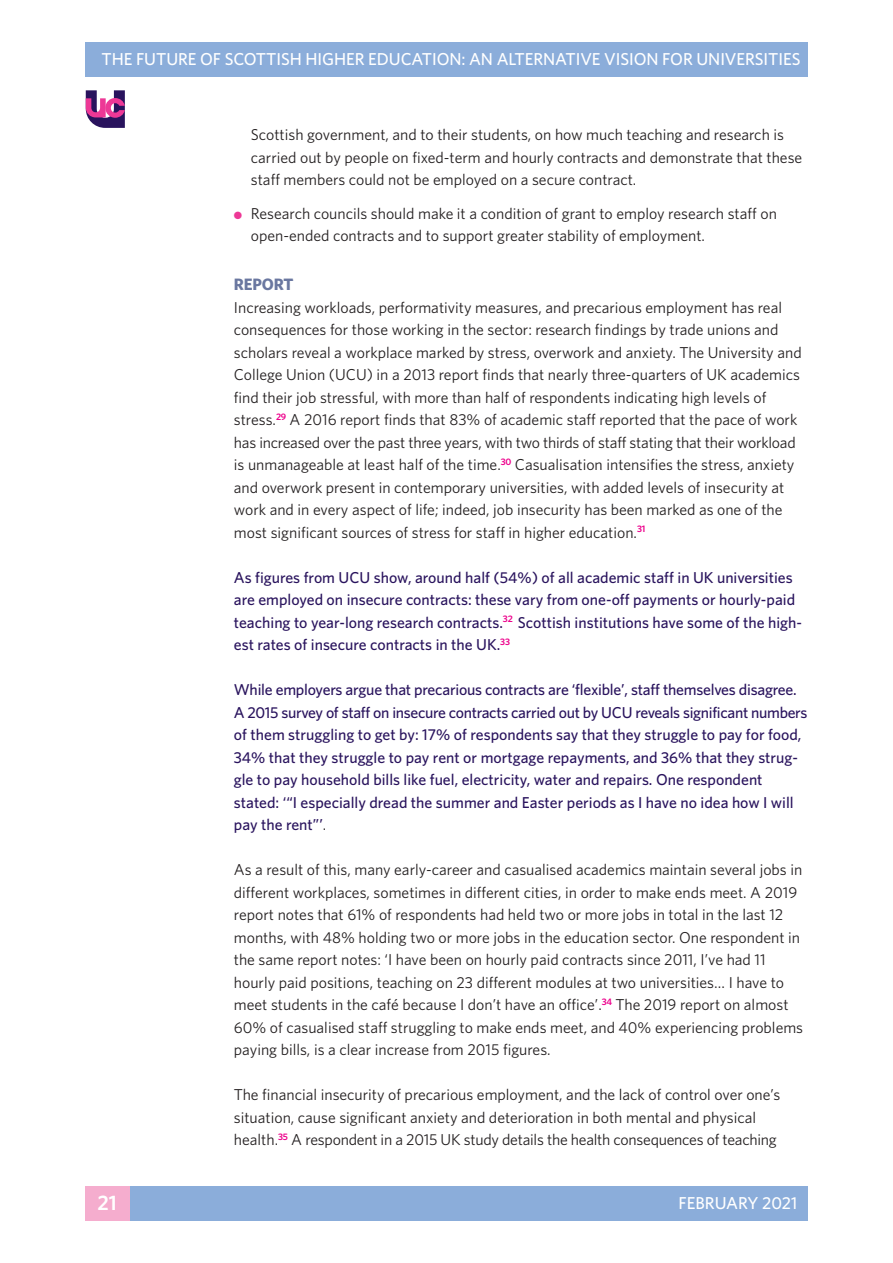
<style>
.page{position:relative;width:893px;height:1263px;background:#fff}
.page>*{position:absolute;margin:0;border:0;box-sizing:border-box;transform-origin:0 0}
.t1{font:600 21px "Whitney";color:#fff}
.t2{font:500 17.25px "Whitney";letter-spacing:-.005em;color:#fff}
.t3{font:700 16.5px "Whitney";letter-spacing:-.01em;color:#6a77a0}
.t4{font:15.75px/22.5px "Whitney";color:#231f20}
.t5{font:500 15.75px/22.5px "Whitney";color:#29135d}
.s1{color:#ed3896}
.s2{font-weight:400;color:#231f20}
</style>
<div class="page">
<div style="left:85px;top:43px;width:723px;height:34px;background:#8badda"></div>
<div style="left:134px;top:1186px;width:674px;height:34px;background:#8badda"></div>
<div style="left:85px;top:1186px;width:44px;height:34px;background:#f5adce"></div>
<svg style="left:86px;top:90px;width:39px;height:38px"></svg>
<p class="t2" style="left:102px;top:49px;width:700px">THE FUTURE OF SCOTTISH HIGHER EDUCATION: AN ALTERNATIVE VISION FOR UNIVERSITIES</p>
<h1 class="t1" style="left:97px;top:1190px;width:21px">21</h1>
<p class="t4" style="left:251px;top:123px;width:553px">Scottish government, and to their students, on how much teaching and research is carried out by people on fixed-term and hourly contracts and demonstrate that these staff members could not be employed on a secure contract.</p>
<p class="t4" style="left:251px;top:202px;width:528px;text-indent:-17px"><span class="s1">●</span> Research councils should make it a condition of grant to employ research staff on open-ended contracts and to support greater stability of employment.</p>
<p class="t3" style="left:234px;top:275px;width:61px">REPORT</p>
<p class="t4" style="left:234px;top:296px;width:569px">Increasing workloads, performativity measures, and precarious employment has real consequences for those working in the sector: research findings by trade unions and scholars reveal a workplace marked by stress, overwork and anxiety. The University and College Union (UCU) in a 2013 report finds that nearly three-quarters of UK academics find their job stressful, with more than half of respondents indicating high levels of stress.<sup>29</sup> A 2016 report finds that 83% of academic staff reported that the pace of work has increased over the past three years, with two thirds of staff stating that their workload is unmanageable at least half of the time.<sup>30</sup> Casualisation intensifies the stress, anxiety and overwork present in contemporary universities, with added levels of insecurity at work and in every aspect of life; indeed, job insecurity has been marked as one of the most significant sources of stress for staff in higher education.<sup>31</sup></p>
<p class="t5" style="left:234px;top:566px;width:570px">As figures from UCU show, around half (54%) of all academic staff in UK universities are employed on insecure contracts: these vary from one-off payments or hourly-paid teaching to year-long research contracts.<sup>32</sup> Scottish institutions have some of the high&shy;est rates of insecure contracts in the UK.<sup>33</sup></p>
<p class="t5" style="left:234px;top:678px;width:575px">While employers argue that precarious contracts are ‘flexible’, staff themselves disagree.<br>A 2015 survey of staff on insecure contracts carried out by UCU reveals significant numbers of them struggling to get by: 17% of respondents say that they struggle to pay for food, 34% that they struggle to pay rent or mortgage repayments, and 36% that they strug&shy;gle to pay household bills like fuel, electricity, water and repairs. One respondent stated: ‘“I especially dread the summer and Easter periods as I have no idea how I will pay the rent”’<span class="s2">.</span></p>
<p class="t4" style="left:234px;top:858px;width:571px">As a result of this, many early-career and casualised academics maintain several jobs in different workplaces, sometimes in different cities, in order to make ends meet. A 2019 report notes that 61% of respondents had held two or more jobs in total in the last 12 months, with 48% holding two or more jobs in the education sector. One respondent in the same report notes: ‘I have been on hourly paid contracts since 2011, I’ve had 11 hourly paid positions, teaching on 23 different modules at two universities… I have to meet students in the café because I don’t have an office’.<sup>34</sup> The 2019 report on almost 60% of casualised staff struggling to make ends meet, and 40% experiencing problems paying bills, is a clear increase from 2015 figures.</p>
<p class="t4" style="left:234px;top:1083px;width:548px">The financial insecurity of precarious employment, and the lack of control over one’s situation, cause significant anxiety and deterioration in both mental and physical health.<sup>35</sup> A respondent in a 2015 UK study details the health consequences of teaching</p>
<p class="t2" style="left:679px;top:1193px;width:120px">FEBRUARY 2021</p>
</div>
